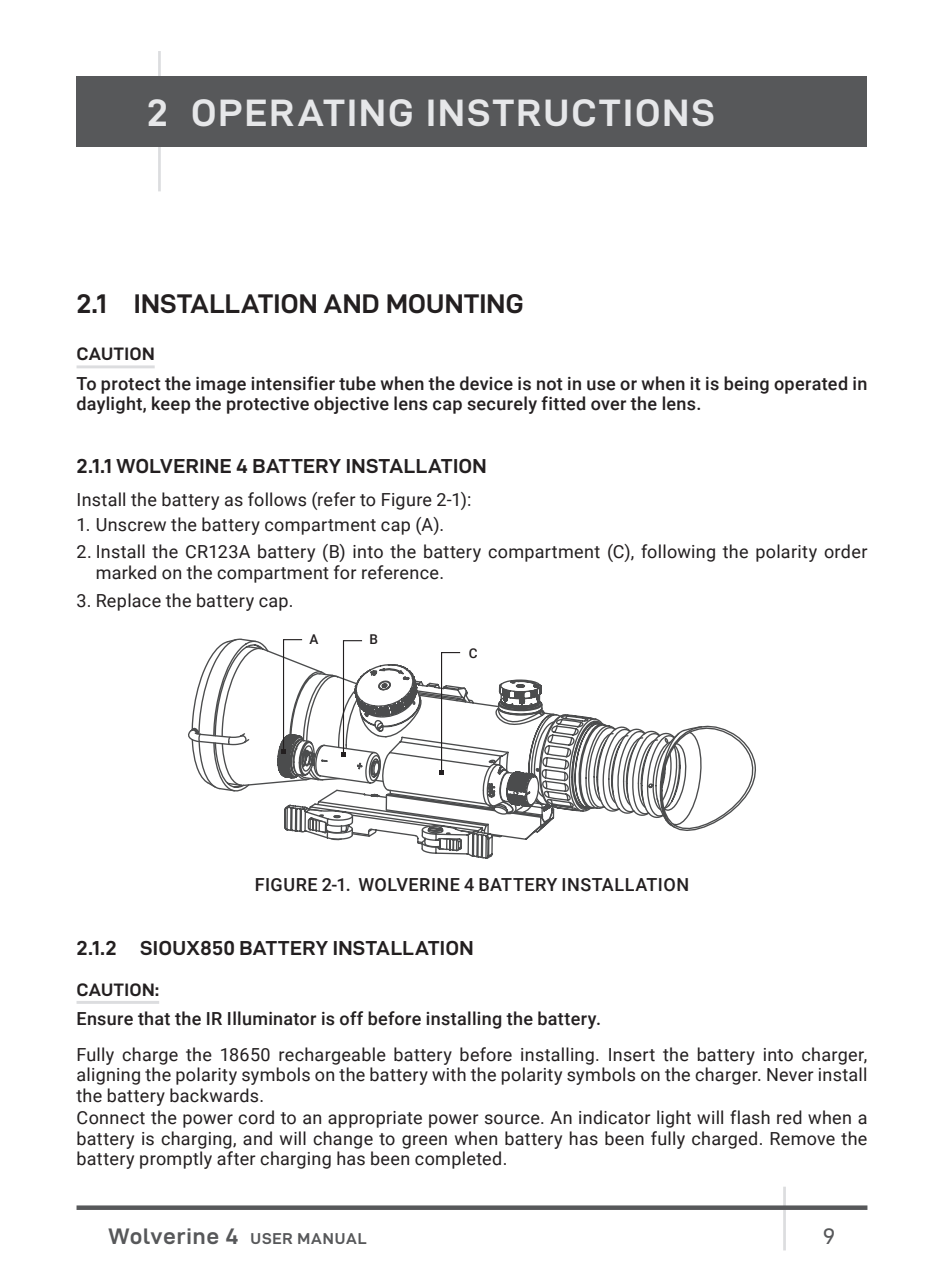
<style>
.page{position:relative;width:944px;height:1276px;background:#fff}
.page>*{position:absolute;margin:0;border:0;box-sizing:border-box;transform-origin:0 0}
.t1{font:38.25px "D DIN Exp Bold";letter-spacing:.055em;color:#e6e7e9}
.t2{font:27px "D DIN Exp Bold";letter-spacing:.005em;color:#231f20}
.t3{font:22.5px "D DIN Exp Bold";letter-spacing:.035em;color:#57585a}
.t4{font:22.5px "D DIN Exp";color:#57585a}
.t5{font:20.25px "D DIN Exp Bold";letter-spacing:.02em;color:#231f20}
.t6{font:18px/20.2px "Roboto";letter-spacing:.015em;color:#231f20;text-align:justify}
.t7{font:500 18px/20.2px "Roboto";letter-spacing:.015em;color:#231f20}
.t8{font:18px "D DIN Exp Bold";letter-spacing:.02em;color:#231f20}
.t9{font:500 13.5px "Roboto";color:#231f20}
.s1{font-size:15.75px}
</style>
<div class="page">
<hr style="left:783px;top:1186px;width:3px;height:64px;background:#dcdddf">
<div style="left:77px;top:1205px;width:790px;height:5px;background:#57585a"></div>
<hr style="left:158px;top:51px;width:3px;height:140px;background:#dcdddf">
<div style="left:77px;top:77px;width:790px;height:70px;background:#57585a"></div>
<hr style="left:77px;top:365px;width:78px;height:3px;background:#dcdddf">
<hr style="left:77px;top:1001px;width:82px;height:3px;background:#dcdddf">
<svg style="left:190px;top:638px;width:80px;height:154px"></svg>
<svg style="left:270px;top:639px;width:486px;height:220px"></svg>
<h1 class="t1" style="left:147px;top:92px;width:569px">2 OPERATING INSTRUCTIONS</h1>
<h2 class="t2" style="left:77px;top:289px;width:449px">2.1 INSTALLATION AND MOUNTING</h2>
<p class="t8" style="left:77px;top:344px;width:80px">CAUTION</p>
<p class="t7" style="left:77px;top:373px;width:792px">To protect the image intensifier tube when the device is not in use or when it is being operated in daylight, keep the protective objective lens cap securely fitted over the lens.</p>
<p class="t5" style="left:77px;top:454px;width:412px">2.1.1 WOLVERINE 4 BATTERY INSTALLATION</p>
<p class="t6" style="left:77px;top:488px;width:396px">Install the battery as follows (refer to Figure 2-1):</p>
<p class="t6" style="left:77px;top:513px;width:369px">1. Unscrew the battery compartment cap (A).</p>
<p class="t6" style="left:96px;top:541px;width:773px;text-indent:-19px">2. Install the CR123A battery (B) into the battery compartment (C), following the polarity order marked on the compartment for reference.</p>
<p class="t6" style="left:77px;top:589px;width:218px">3. Replace the battery cap.</p>
<p class="t9" style="left:309px;top:629px;width:10px">A</p>
<p class="t9" style="left:370px;top:630px;width:10px">B</p>
<p class="t9" style="left:469px;top:643px;width:10px">C</p>
<p class="t7" style="left:255px;top:874px;width:436px">FIGURE 2-1. WOLVERINE 4 BATTERY INSTALLATION</p>
<p class="t5" style="left:77px;top:936px;width:399px">2.1.2 SIOUX850 BATTERY INSTALLATION</p>
<p class="t8" style="left:77px;top:979px;width:84px">CAUTION:</p>
<p class="t7" style="left:77px;top:1008px;width:526px">Ensure that the IR Illuminator is off before installing the battery.</p>
<p class="t6" style="left:77px;top:1043px;width:792px">Fully charge the 18650 rechargeable battery before installing. Insert the battery into charger, aligning the polarity symbols on the battery with the polarity symbols on the charger. Never install the battery backwards.</p>
<p class="t6" style="left:77px;top:1107px;width:792px">Connect the power cord to an appropriate power source. An indicator light will flash red when a battery is charging, and will change to green when battery has been fully charged. Remove the battery promptly after charging has been completed.</p>
<p class="t3" style="left:108px;top:1223px;width:260px">Wolverine 4 <span class="s1">USER MANUAL</span></p>
<p class="t4" style="left:823px;top:1223px;width:14px">9</p>
</div>
